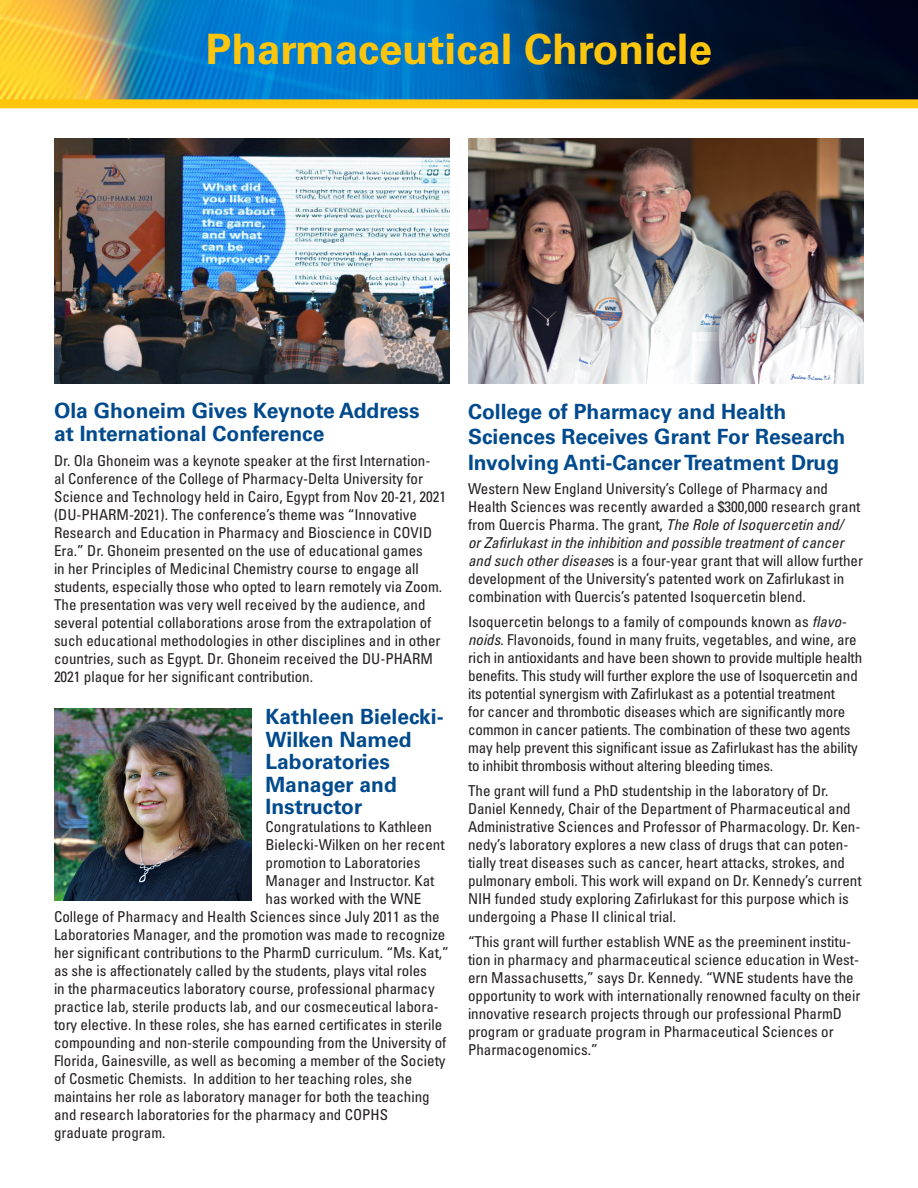
<style>
.page{position:relative;width:918px;height:1188px;background:#fff}
.page>*{position:absolute;margin:0;border:0;box-sizing:border-box;transform-origin:0 0}
.t1{font:700 42px "Univers LT Pro 65";color:#fec50d}
.t2{font:700 21px/22.5px "Univers LT Pro 65";color:#004a8d}
.t3{font:condensed 15px/18px "Univers LT Pro";color:#231f20}
.s1{font-style:italic}
</style>
<div class="page">
<img style="left:0;top:0;width:918px;height:99px">
<div style="left:0;top:99px;width:918px;height:9px;background:#fec50d"></div>
<img style="left:54px;top:139px;width:396px;height:245px">
<img style="left:54px;top:708px;width:198px;height:192px">
<img style="left:468px;top:139px;width:396px;height:245px">
<p class="t1" style="left:206px;top:20px;width:508px">Pharmaceutical Chronicle</p>
<p class="t2" style="left:54px;top:399px;width:367px">Ola Ghoneim Gives Keynote Address at International Conference</p>
<p class="t3" style="left:54px;top:451px;width:394px">Dr. Ola Ghoneim was a keynote speaker at the first Internation-<br>al Conference of the College of Pharmacy-Delta University for Science and Technology held in Cairo, Egypt from Nov 20-21, 2021 (DU-PHARM-2021). The conference’s theme was “Innovative Research and Education in Pharmacy and Bioscience in COVID Era.” Dr. Ghoneim presented on the use of educational games<br>in her Principles of Medicinal Chemistry course to engage all students, especially those who opted to learn remotely via Zoom.<br>The presentation was very well received by the audience, and several potential collaborations arose from the extrapolation of such educational methodologies in other disciplines and in other countries, such as Egypt. Dr. Ghoneim received the DU-PHARM 2021 plaque for her significant contribution.</p>
<p class="t2" style="left:266px;top:705px;width:180px">Kathleen Bielecki-<br>Wilken Named<br>Laboratories<br>Manager and<br>Instructor</p>
<p class="t3" style="left:266px;top:818px;width:168px">Congratulations to Kathleen</p>
<p class="t3" style="left:266px;top:836px;width:181px">Bielecki-Wilken on her recent</p>
<p class="t3" style="left:266px;top:854px;width:156px">promotion to Laboratories</p>
<p class="t3" style="left:266px;top:872px;width:170px">Manager and Instructor. Kat</p>
<p class="t3" style="left:266px;top:890px;width:157px">has worked with the WNE</p>
<p class="t3" style="left:54px;top:908px;width:387px">College of Pharmacy and Health Sciences since July 2011 as the</p>
<p class="t3" style="left:54px;top:926px;width:393px">Laboratories Manager, and the promotion was made to recognize</p>
<p class="t3" style="left:54px;top:944px;width:396px">her significant contributions to the PharmD curriculum. “Ms. Kat,”</p>
<p class="t3" style="left:54px;top:962px;width:374px">as she is affectionately called by the students, plays vital roles</p>
<p class="t3" style="left:54px;top:980px;width:382px">in the pharmaceutics laboratory course, professional pharmacy</p>
<p class="t3" style="left:54px;top:998px;width:386px">practice lab, sterile products lab, and our cosmeceutical labora-</p>
<p class="t3" style="left:54px;top:1016px;width:390px">tory elective. In these roles, she has earned certificates in sterile</p>
<p class="t3" style="left:54px;top:1034px;width:394px">compounding and non-sterile compounding from the University of</p>
<p class="t3" style="left:54px;top:1052px;width:393px">Florida, Gainesville, as well as becoming a member of the Society</p>
<p class="t3" style="left:54px;top:1070px;width:360px">of Cosmetic Chemists. In addition to her teaching roles, she</p>
<p class="t3" style="left:54px;top:1088px;width:377px">maintains her role as laboratory manager for both the teaching</p>
<p class="t3" style="left:54px;top:1106px;width:336px">and research laboratories for the pharmacy and COPHS</p>
<p class="t3" style="left:54px;top:1124px;width:113px">graduate program.</p>
<p class="t2" style="left:468px;top:398px;width:379px;line-height:25.2px">College of Pharmacy and Health<br>Sciences Receives Grant For Research<br>Involving Anti-Cancer Treatment Drug</p>
<p class="t3" style="left:468px;top:480px;width:397px">Western New England University’s College of Pharmacy and Health Sciences was recently awarded a $300,000 research grant from Quercis Pharma. The grant, <span class="s1">The Role of Isoquercetin and/<br>or Zafirlukast in the inhibition and possible treatment of cancer and such other disease</span>s is a four-year grant that will allow further development of the University’s patented work on Zafirlukast in combination with Quercis’s patented Isoquercetin blend.</p>
<p class="t3" style="left:468px;top:612px;width:396px">Isoquercetin belongs to a family of compounds known as <span class="s1">flavo&shy;noids</span>. Flavonoids, found in many fruits, vegetables, and wine, are rich in antioxidants and have been shown to provide multiple health benefits. This study will further explore the use of Isoquercetin and its potential synergism with Zafirlukast as a potential treatment<br>for cancer and thrombotic diseases which are significantly more common in cancer patients. The combination of these two agents may help prevent this significant issue as Zafirlukast has the ability to inhibit thrombosis without altering bleeding times.</p>
<p class="t3" style="left:468px;top:781px;width:395px">The grant will fund a PhD studentship in the laboratory of Dr.<br>Daniel Kennedy, Chair of the Department of Pharmaceutical and Administrative Sciences and Professor of Pharmacology. Dr. Ken&shy;nedy’s laboratory explores a new class of drugs that can poten&shy;tially treat diseases such as cancer, heart attacks, strokes, and pulmonary emboli. This work will expand on Dr. Kennedy’s current NIH funded study exploring Zafirlukast for this purpose which is undergoing a Phase II clinical trial.</p>
<p class="t3" style="left:468px;top:932px;width:394px">“This grant will further establish WNE as the preeminent institu&shy;tion in pharmacy and pharmaceutical science education in West&shy;ern Massachusetts,” says Dr. Kennedy. “WNE students have the opportunity to work with internationally renowned faculty on their innovative research projects through our professional PharmD program or graduate program in Pharmaceutical Sciences or Pharmacogenomics.”</p>
</div>
